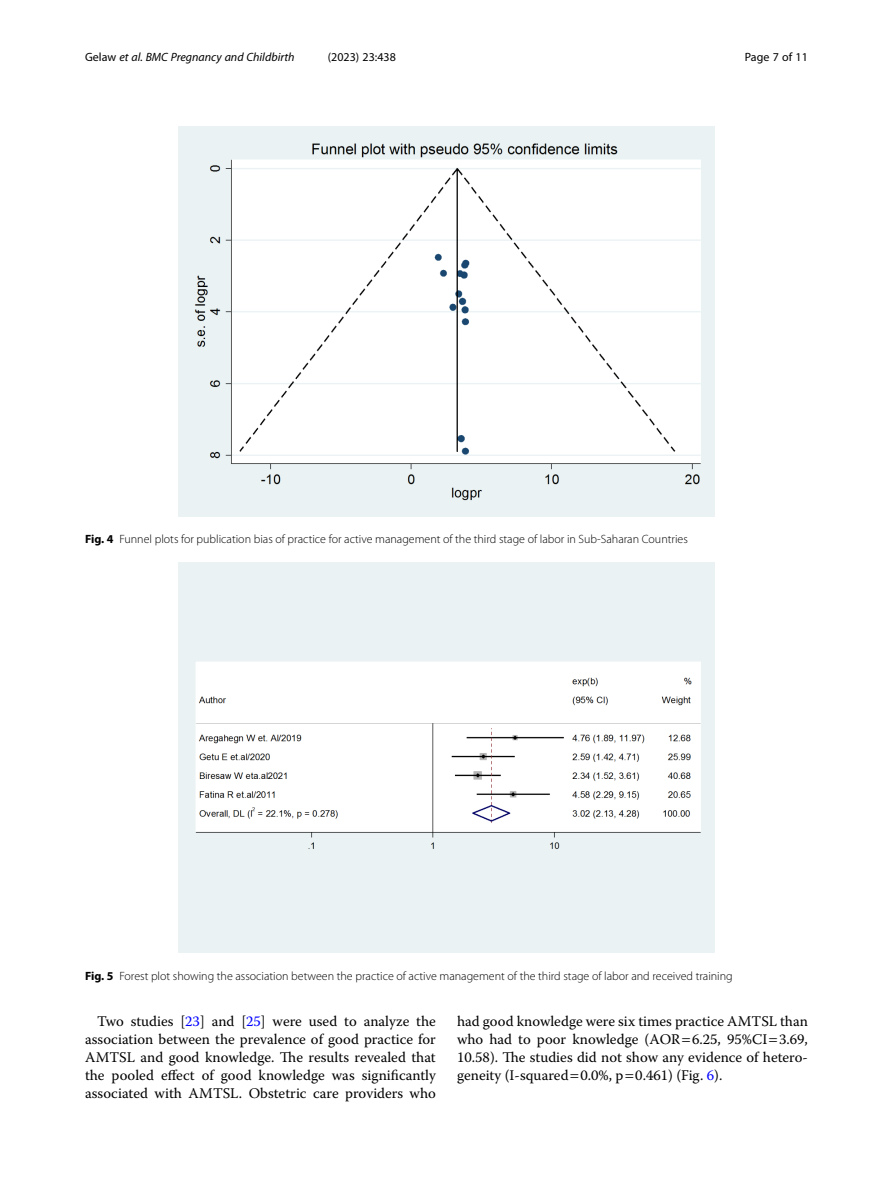
<style>
.page{position:relative;width:893px;height:1191px;background:#fff}
.page>*{position:absolute;margin:0;border:0;box-sizing:border-box;transform-origin:0 0}
.Body_Text_Indent{font:14.7px/18px "Warnock Pro";color:#000;text-align:justify}
.Figure_Caption{font:300 12px "Myriad Pro";color:#000}
.t1{font:italic 12px "Myriad Pro";color:#000}
.t2{font:12px "Myriad Pro";color:#000}
.s1{font-style:normal}
.s2{font-weight:700}
.s3{color:#00f}
</style>
<div class="page">
<img style="left:178px;top:562px;width:536px;height:390px">
<img style="left:178px;top:126px;width:536px;height:390px">
<p class="t1" style="left:85px;top:50px;width:211px"><span class="s1">Gelaw</span> et al. BMC Pregnancy and Childbirth</p>
<p class="t2" style="left:328px;top:50px;width:70px">(2023) 23:438</p>
<p class="t2" style="left:745px;top:50px;width:65px">Page 7 of 11</p>
<p class="Figure_Caption" style="left:85px;top:532px;width:604px"><span class="s2">Fig. 4</span> Funnel plots for publication bias of practice for active management of the third stage of labor in Sub-Saharan Countries</p>
<p class="Figure_Caption" style="left:85px;top:969px;width:649px"><span class="s2">Fig. 5</span> Forest plot showing the association between the practice of active management of the third stage of labor and received training</p>
<p class="Body_Text_Indent" style="left:85px;top:1012px;width:352px;text-indent:12px">Two studies [<span class="s3">23</span>] and [<span class="s3">25</span>] were used to analyze the association between the prevalence of good practice for AMTSL and good knowledge. The results revealed that the pooled effect of good knowledge was significantly associated with AMTSL. Obstetric care providers who</p>
<p class="Body_Text_Indent" style="left:457px;top:1012px;width:352px">had good knowledge were six times practice AMTSL than who had to poor knowledge (AOR 6.25, 95%CI 3.69, 10.58). The studies did not show any evidence of hetero&shy;geneity (I-squared 0.0%, p 0.461) (Fig. <span class="s3">6</span>).</p>
</div>
